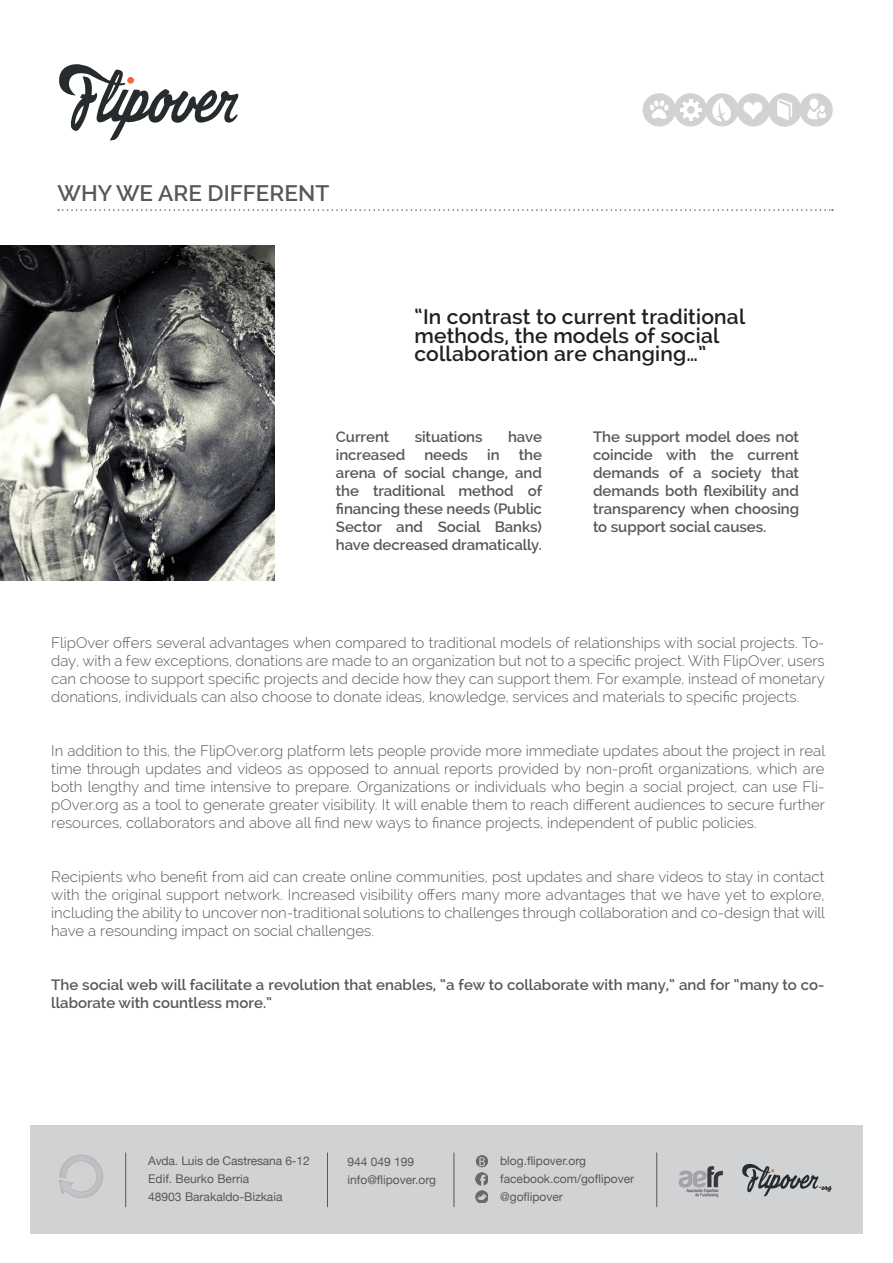
<style>
.page{position:relative;width:893px;height:1263px;background:#fff}
.page>*{position:absolute;margin:0;border:0;box-sizing:border-box;transform-origin:0 0}
.t1{font:600 22.5px "Raleway";color:#57585a}
.t2{font:600 21px/18.8px "Raleway";letter-spacing:.01em;color:#231f20}
.t3{font:300 15px/18px "Raleway";color:#57585a;text-align:justify}
.t4{font:600 15px/18px "Raleway";letter-spacing:-.005em;color:#57585a;text-align:justify}
.t5{font:12px/18px "Helvetica Neue";color:#57585a}
.t6{font:7.95px "Bello Pro";color:#231f20}
</style>
<div class="page">
<div style="left:643px;top:93px;width:33px;height:33px;background:#d1d2d4;border-radius:50%"></div>
<svg style="left:650px;top:100px;width:19px;height:19px"></svg>
<div style="left:674px;top:93px;width:33px;height:33px;background:#d1d2d4;border-radius:50%"></div>
<hr style="left:689px;top:99px;width:4px;height:22px;background:#fff">
<hr style="left:680px;top:108px;width:21px;height:4px;background:#fff">
<svg style="left:682px;top:101px;width:18px;height:18px"></svg>
<div style="left:687px;top:106px;width:8px;height:8px;background:#d1d2d4;border-radius:50%"></div>
<div style="left:705px;top:93px;width:34px;height:34px;background:#d1d2d4;border-radius:50%"></div>
<svg style="left:712px;top:98px;width:19px;height:24px"></svg>
<div style="left:737px;top:93px;width:33px;height:33px;background:#d1d2d4;border-radius:50%"></div>
<svg style="left:743px;top:102px;width:20px;height:18px"></svg>
<div style="left:768px;top:93px;width:33px;height:33px;background:#dcdddf;border-radius:50%"></div>
<div style="left:768px;top:93px;width:33px;height:34px;background:#d1d2d4;border-radius:50%"></div>
<svg style="left:777px;top:99px;width:15px;height:21px"></svg>
<div style="left:799px;top:93px;width:34px;height:33px;background:#d1d2d4;border-radius:50%"></div>
<svg style="left:807px;top:98px;width:19px;height:21px"></svg>
<svg style="left:59px;top:64px;width:180px;height:77px"></svg>
<div style="left:30px;top:1125px;width:832px;height:109px;background:#d1d2d4"></div>
<div style="left:56px;top:1154px;width:47px;height:46px;background:#919396;opacity:.88"></div>
<svg style="left:742px;top:1163px;width:79px;height:34px"></svg>
<img style="left:679px;top:1166px;width:44px;height:32px">
<svg style="left:476px;top:1155px;width:12px;height:12px"></svg>
<svg style="left:479px;top:1157px;width:6px;height:9px"></svg>
<svg style="left:476px;top:1173px;width:12px;height:29px"></svg>
<hr style="left:125px;top:1153px;width:1px;height:54px;background:#57585a">
<hr style="left:327px;top:1153px;width:1px;height:54px;background:#57585a">
<hr style="left:454px;top:1153px;width:1px;height:54px;background:#57585a">
<hr style="left:656px;top:1153px;width:1px;height:54px;background:#57585a">
<svg style="left:58px;top:209px;width:775px;height:2px"></svg>
<img style="left:0;top:245px;width:274px;height:336px">
<p class="t1" style="left:57px;top:180px;width:273px">WHY WE ARE DIFFERENT</p>
<p class="t2" style="left:414px;top:307px;width:332px">“In contrast to current traditional methods, the models of social collaboration are changing…”</p>
<p class="t4" style="left:336px;top:427px;width:55px">Current</p>
<p class="t4" style="left:415px;top:427px;width:69px">situations</p>
<p class="t4" style="left:508px;top:427px;width:35px">have</p>
<p class="t4" style="left:336px;top:445px;width:71px">increased</p>
<p class="t4" style="left:424px;top:445px;width:45px">needs</p>
<p class="t4" style="left:487px;top:445px;width:14px">in</p>
<p class="t4" style="left:336px;top:445px;width:208px;text-indent:183px">the arena of social change, and the traditional method of financing these needs (Public Sector and Social Banks) have decreased dramatically.</p>
<p class="t4" style="left:593px;top:427px;width:208px">The support model does not coincide with the current demands of a society that demands both flexibility and transparency when choosing to support social causes.</p>
<p class="t3" style="left:51px;top:633px;width:775px">FlipOver offers several advantages when compared to traditional models of relationships with social projects. To&shy;day, with a few exceptions, donations are made to an organization but not to a specific project. With FlipOver, users can choose to support specific projects and decide how they can support them. For example, instead of monetary donations, individuals can also choose to donate ideas, knowledge, services and materials to specific projects.</p>
<p class="t3" style="left:51px;top:741px;width:775px">In addition to this, the FlipOver.org platform lets people provide more immediate updates about the project in real time through updates and videos as opposed to annual reports provided by non-profit organizations, which are both lengthy and time intensive to prepare. Organizations or individuals who begin a social project, can use Fli&shy;pOver.org as a tool to generate greater visibility. It will enable them to reach different audiences to secure further resources, collaborators and above all find new ways to finance projects, independent of public policies.</p>
<p class="t3" style="left:51px;top:867px;width:775px">Recipients who benefit from aid can create online communities, post updates and share videos to stay in contact with the original support network. Increased visibility offers many more advantages that we have yet to explore, including the ability to uncover non-traditional solutions to challenges through collaboration and co-design that will have a resounding impact on social challenges.</p>
<p class="t4" style="left:51px;top:975px;width:775px">The social web will facilitate a revolution that enables, “a few to collaborate with many,” and for “many to co&shy;llaborate with countless more.”</p>
<p class="t5" style="left:148px;top:1152px;width:163px">Avda. Luis de Castresana 6-12<br>Edif. Beurko Berria<br>48903 Barakaldo-Bizkaia</p>
<p class="t5" style="left:348px;top:1153px;width:90px">944 049 199 info@flipover.org</p>
<p class="t5" style="left:500px;top:1152px;width:136px">blog.flipover.org facebook.com/goflipover @goflipover</p>
<p class="t6" style="left:821px;top:1181px;width:11px">org</p>
</div>
